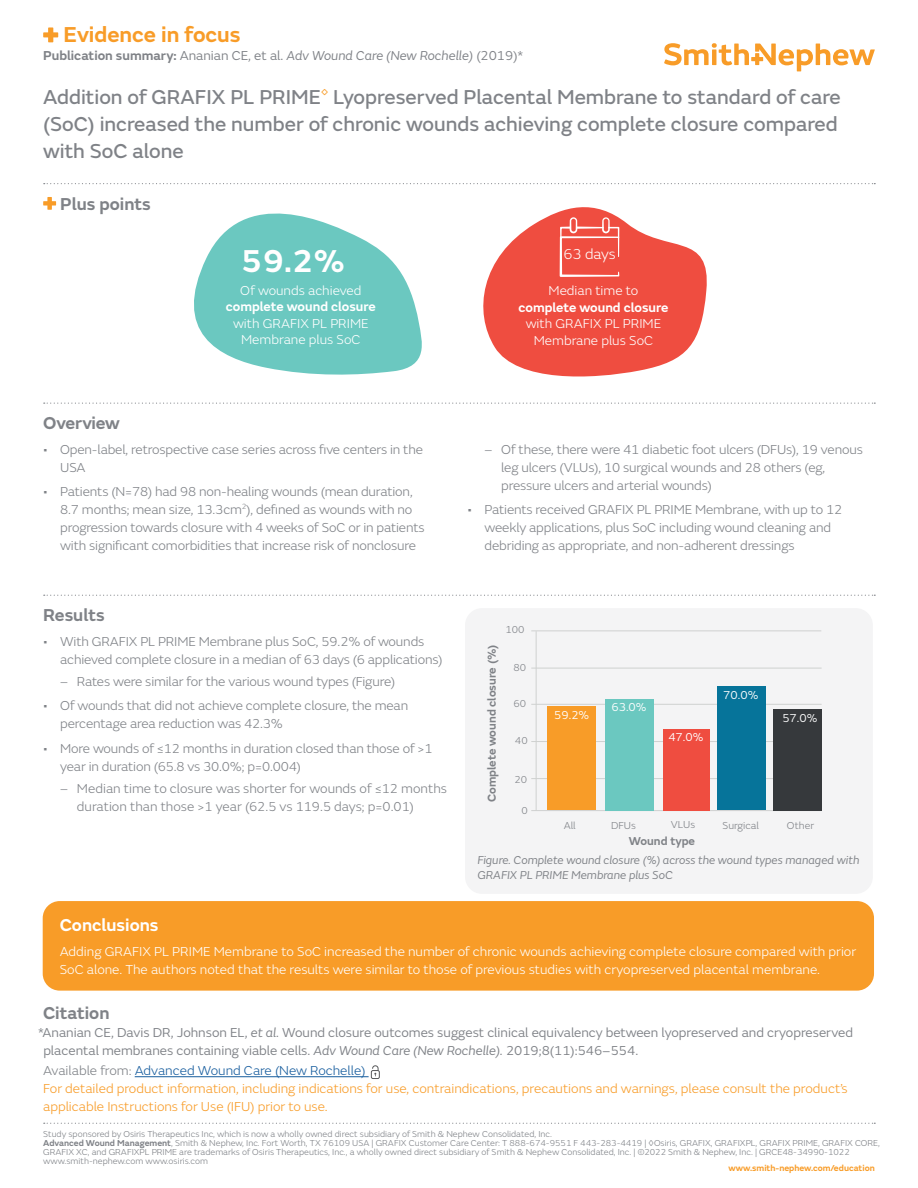
<style>
.page{position:relative;width:918px;height:1188px;background:#fff}
.page>*{position:absolute;margin:0;border:0;box-sizing:border-box;transform-origin:0 0}
.t1{font:600 33px "SN Emeric";color:#fff}
.t2{font:600 22.5px "SN Emeric";color:#f89c28}
.t3{font:21px/27px "SN Emeric Core";color:#7f8287}
.t4{font:600 18px "SN Emeric";color:#7f8287}
.t5{font:600 18px "SN Emeric";color:#fff}
.t6{font:300 15px "SN Emeric";letter-spacing:-.005em;color:#fff}
.t7{font:300 13.5px/18px "SN Emeric";letter-spacing:-.01em;color:#7f8287}
.t8{font:300 13.5px/16.5px "SN Emeric";color:#fff;text-align:center}
.t9{font:300 13.5px/18px "SN Emeric";color:#f89c28}
.t10{font:13.5px/18px "SN Emeric";color:#7f8287}
.t11{font:italic 13.5px "SN Emeric";color:#7f8287}
.t12{font:600 13.5px "SN Emeric";color:#fff}
.t13{font:italic 12px/15px "SN Emeric";color:#7f8287}
.t14{font:600 12px "SN Emeric";color:#7f8287}
.t15{font:12px "SN Emeric";color:#fff}
.t16{font:300 10.5px "SN Emeric";color:#7f8287}
.t17{font:300 9px/9px "SN Emeric";color:#7f8287}
.t18{font:600 9px "SN Emeric";color:#f89c28}
.s1{font-weight:600;font-style:normal}
.s2{font-style:normal}
.s3{font-family:"Smith&Nephew";color:#f89c28}
.s4{font-style:italic}
.s5{color:#7f8287}
.s6{color:#175d9e}
.s7{font-weight:600}
</style>
<div class="page">
<svg style="left:664px;top:43px;width:211px;height:28px"></svg>
<svg style="left:44px;top:403px;width:831px;height:1px"></svg>
<svg style="left:44px;top:595px;width:831px;height:1px"></svg>
<div style="left:43px;top:901px;width:831px;height:90px;background:#f89c28;border-radius:17px"></div>
<svg style="left:44px;top:183px;width:831px;height:1px"></svg>
<div style="left:43px;top:32px;width:15px;height:5px;background:#f89c28"></div>
<div style="left:48px;top:27px;width:5px;height:15px;background:#f89c28"></div>
<div style="left:43px;top:201px;width:13px;height:5px;background:#f89c28"></div>
<div style="left:47px;top:197px;width:5px;height:13px;background:#f89c28"></div>
<svg style="left:170px;top:183px;width:259px;height:192px;fill:#6bc8c0"></svg>
<svg style="left:483px;top:207px;width:224px;height:170px;fill:#ef4d40"></svg>
<div style="left:465px;top:608px;width:408px;height:286px;background:#f4f4f5;border-radius:17px"></div>
<svg style="left:44px;top:1123px;width:831px;height:1px"></svg>
<svg style="left:560px;top:217px;width:59px;height:60px;background:#f1665b"></svg>
<hr style="left:135px;top:1076px;width:234px;height:1px;background:#175d9e">
<hr style="left:536px;top:631px;width:1px;height:180px;background:#cfd1d0">
<hr style="left:531px;top:810px;width:291px;height:1px;background:#cfd1d0">
<hr style="left:531px;top:778px;width:290px;height:1px;background:#cfd1d0">
<hr style="left:531px;top:741px;width:291px;height:1px;background:#cfd1d0">
<hr style="left:531px;top:704px;width:291px;height:1px;background:#cfd1d0">
<hr style="left:531px;top:668px;width:291px;height:1px;background:#cfd1d0">
<hr style="left:531px;top:630px;width:290px;height:1px;background:#cfd1d0">
<div style="left:371px;top:1070px;width:9px;height:9px;border:1px solid #57585a;border-radius:2px"></div>
<svg style="left:372px;top:1065px;width:7px;height:11px"></svg>
<div style="left:605px;top:699px;width:48px;height:111px;background:#6bc8c0"></div>
<div style="left:547px;top:706px;width:48px;height:104px;background:#f89c28"></div>
<div style="left:718px;top:687px;width:48px;height:123px;background:#06749a"></div>
<div style="left:773px;top:709px;width:49px;height:101px;background:#36393c"></div>
<div style="left:663px;top:729px;width:47px;height:82px;background:#ef4d40"></div>
<h2 class="t2" style="left:63px;top:20px;width:179px">Evidence in focus</h2>
<p class="t11" style="left:43px;top:48px;width:482px"><span class="s1">Publication summary:</span> <span class="s2">Ananian CE, et al.</span> Adv Wound Care (New Rochelle) <span class="s2">(2019)*</span></p>
<h3 class="t3" style="left:43px;top:84px;width:799px">Addition of GRAFIX PL PRIME<span class="s3">™</span> Lyopreserved Placental Membrane to standard of care (SoC) increased the number of chronic wounds achieving complete closure compared with SoC alone</h3>
<h3 class="t4" style="left:60px;top:192px;width:92px">Plus points</h3>
<h1 class="t1" style="left:241px;top:240px;width:105px">59.2%</h1>
<p class="t8" style="left:240px;top:282px;width:123px">Of wounds achieved</p>
<p class="t12" style="left:226px;top:298px;width:151px">complete wound closure</p>
<p class="t8" style="left:233px;top:315px;width:137px">with GRAFIX PL PRIME<br>Membrane plus SoC</p>
<p class="t6" style="left:563px;top:245px;width:54px">63 days</p>
<p class="t8" style="left:549px;top:282px;width:91px">Median time to</p>
<p class="t12" style="left:519px;top:298px;width:151px">complete wound closure</p>
<p class="t8" style="left:526px;top:315px;width:137px">with GRAFIX PL PRIME<br>Membrane plus SoC</p>
<h3 class="t4" style="left:43px;top:412px;width:78px">Overview</h3>
<p class="t7" style="left:60px;top:440px;width:364px;text-indent:-17px">• Open-label, retrospective case series across five centers in the<br>USA</p>
<p class="t7" style="left:60px;top:482px;width:366px;text-indent:-17px">• Patients (N=78) had 98 non-healing wounds (mean duration, 8.7 months; mean size, 13.3cm<sup>2</sup>), defined as wounds with no progression towards closure with 4 weeks of SoC or in patients with significant comorbidities that increase risk of nonclosure</p>
<h3 class="t4" style="left:43px;top:604px;width:63px">Results</h3>
<p class="t7" style="left:60px;top:632px;width:384px;text-indent:-17px">• With GRAFIX PL PRIME Membrane plus SoC, 59.2% of wounds achieved complete closure in a median of 63 days (6 applications)</p>
<p class="t7" style="left:60px;top:672px;width:337px">– Rates were similar for the various wound types (Figure)</p>
<p class="t7" style="left:60px;top:697px;width:349px;text-indent:-17px">• Of wounds that did not achieve complete closure, the mean percentage area reduction was 42.3%</p>
<p class="t7" style="left:60px;top:739px;width:374px;text-indent:-17px">• More wounds of ≤12 months in duration closed than those of &gt;1 year in duration (65.8 vs 30.0%; p=0.004)</p>
<p class="t7" style="left:77px;top:779px;width:372px;text-indent:-17px">– Median time to closure was shorter for wounds of ≤12 months duration than those &gt;1 year (62.5 vs 119.5 days; p=0.01)</p>
<p class="t7" style="left:501px;top:440px;width:363px;text-indent:-17px">– Of these, there were 41 diabetic foot ulcers (DFUs), 19 venous leg ulcers (VLUs), 10 surgical wounds and 28 others (eg, pressure ulcers and arterial wounds)</p>
<p class="t7" style="left:485px;top:500px;width:359px;text-indent:-17px">• Patients received GRAFIX PL PRIME Membrane, with up to 12 weekly applications, plus SoC including wound cleaning and debriding as appropriate, and non-adherent dressings</p>
<p class="t16" style="left:505px;top:623px;width:21px">100</p>
<p class="t14" style="left:484px;top:802px;width:160px;rotate:-90deg">Complete wound closure (%)</p>
<p class="t16" style="left:514px;top:661px;width:14px">80</p>
<p class="t16" style="left:514px;top:697px;width:14px">60</p>
<p class="t16" style="left:515px;top:735px;width:14px">40</p>
<p class="t16" style="left:514px;top:773px;width:14px">20</p>
<p class="t16" style="left:521px;top:804px;width:8px">0</p>
<p class="t15" style="left:554px;top:707px;width:37px">59.2%</p>
<p class="t15" style="left:611px;top:700px;width:37px">63.0%</p>
<p class="t15" style="left:668px;top:730px;width:37px">47.0%</p>
<p class="t15" style="left:723px;top:688px;width:37px">70.0%</p>
<p class="t15" style="left:782px;top:711px;width:37px">57.0%</p>
<p class="t16" style="left:564px;top:819px;width:14px">All</p>
<p class="t16" style="left:611px;top:819px;width:26px">DFUs</p>
<p class="t16" style="left:671px;top:819px;width:26px">VLUs</p>
<p class="t16" style="left:723px;top:819px;width:38px">Surgical</p>
<p class="t16" style="left:787px;top:819px;width:29px">Other</p>
<p class="t14" style="left:629px;top:834px;width:68px">Wound type</p>
<p class="t13" style="left:477px;top:852px;width:384px">Figure. Complete wound closure (%) across the wound types managed with<br>GRAFIX PL PRIME Membrane plus SoC</p>
<h3 class="t5" style="left:60px;top:914px;width:100px">Conclusions</h3>
<p class="t8" style="left:60px;top:942px;width:798px;line-height:18px;text-align:left">Adding GRAFIX PL PRIME Membrane to SoC increased the number of chronic wounds achieving complete closure compared with prior<br>SoC alone. The authors noted that the results were similar to those of previous studies with cryopreserved placental membrane.</p>
<h3 class="t4" style="left:43px;top:1001px;width:68px">Citation</h3>
<p class="t10" style="left:43px;top:1023px;width:811px;text-indent:-5px">*Ananian CE, Davis DR, Johnson EL, <span class="s4">et al.</span> Wound closure outcomes suggest clinical equivalency between lyopreserved and cryopreserved placental membranes containing viable cells. <span class="s4">Adv Wound Care (New Rochelle).</span> 2019;8(11):546–554.</p>
<p class="t9" style="left:43px;top:1062px;width:806px"><span class="s5">Available from:</span> <span class="s6">Advanced Wound Care (New Rochelle)<br></span>For detailed product information, including indications for use, contraindications, precautions and warnings, please consult the product’s applicable Instructions for Use (IFU) prior to use.</p>
<p class="t17" style="left:43px;top:1129px;width:838px">Study sponsored by Osiris Therapeutics Inc, which is now a wholly owned direct subsidiary of Smith &amp; Nephew Consolidated, Inc.<br><span class="s7">Advanced Wound Management</span>, Smith &amp; Nephew, Inc. Fort Worth, TX 76109 USA | GRAFIX Customer Care Center: T 888-674-9551 F 443-283-4419 | ◊Osiris, GRAFIX, GRAFIXPL, GRAFIX PRIME, GRAFIX CORE, GRAFIX XC, and GRAFIXPL PRIME are trademarks of Osiris Therapeutics, Inc., a wholly owned direct subsidiary of Smith &amp; Nephew Consolidated, Inc. | ©2022 Smith &amp; Nephew, Inc. | GRCE48-34990-1022 www.smith-nephew.com www.osiris.com</p>
<p class="t18" style="left:728px;top:1162px;width:148px">www.smith-nephew.com/education</p>
</div>
